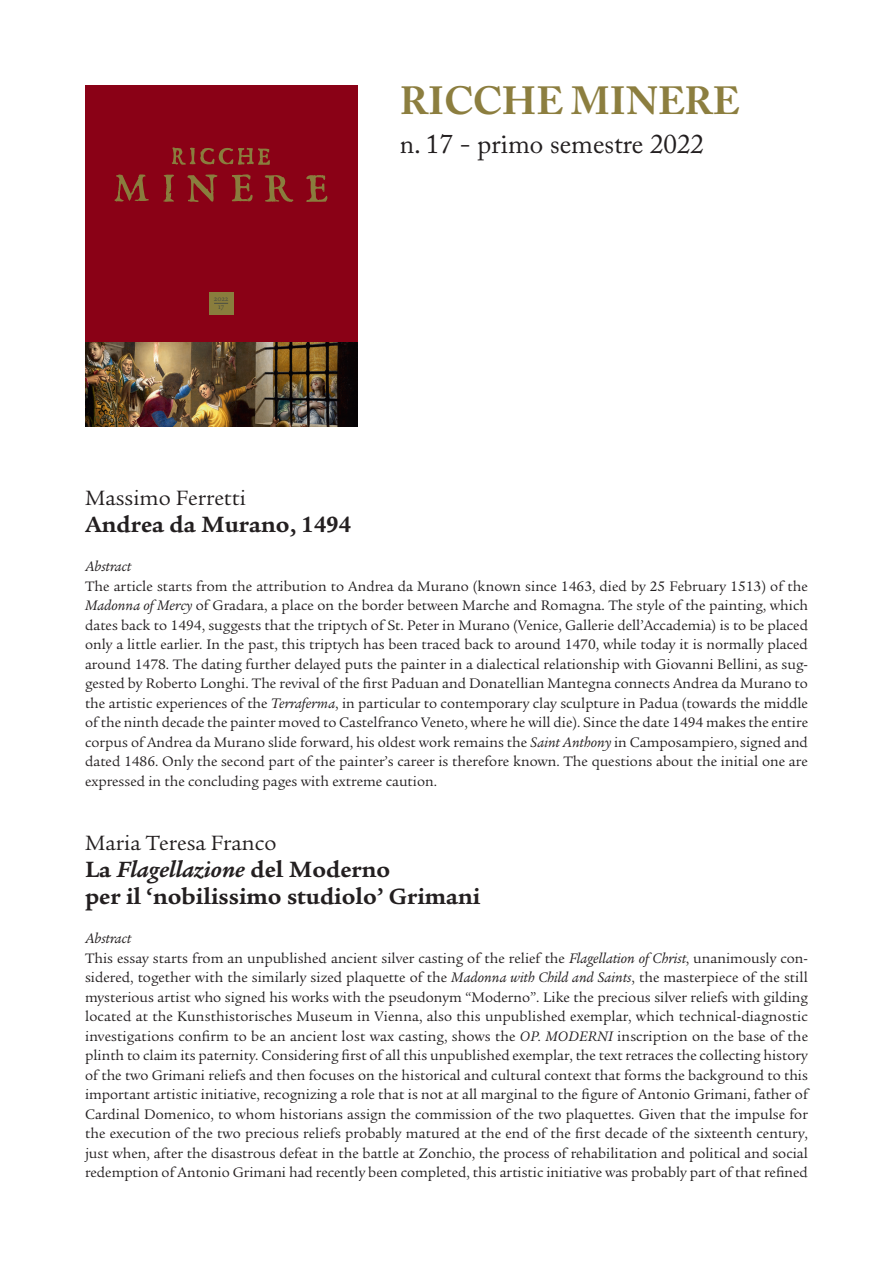
<style>
.page{position:relative;width:893px;height:1263px;background:#fff}
.page>*{position:absolute;margin:0;border:0;box-sizing:border-box;transform-origin:0 0}
.t1{font:700 39px "Adobe Caslon Pro";color:#8c7e3f}
.t2{font:27px "Adobe Caslon Pro";color:#231f20}
.t3{font:700 24px/27px "Legacy Serif Std";color:#231f20}
.t4{font:22.5px "Legacy Serif Std";color:#231f20}
.t5{font:15px/19.5px "Legacy Serif Std";color:#231f20;text-align:justify}
.t6{font:italic 15px "Legacy Serif Std";color:#231f20}
.t7{font:7.95px "Minion Pro";color:#4b4e42}
.s1{font-style:italic}
</style>
<div class="page">
<div style="left:85px;top:85px;width:272px;height:341px;background:#8a0116"></div>
<svg style="left:172px;top:147px;width:98px;height:18px"></svg>
<svg style="left:306px;top:175px;width:22px;height:27px"></svg>
<svg style="left:265px;top:175px;width:29px;height:27px"></svg>
<svg style="left:232px;top:174px;width:21px;height:28px"></svg>
<svg style="left:187px;top:174px;width:30px;height:28px"></svg>
<svg style="left:163px;top:174px;width:11px;height:28px"></svg>
<svg style="left:114px;top:174px;width:35px;height:28px"></svg>
<div style="left:209px;top:292px;width:24px;height:22px;background:#897d3d"></div>
<svg style="left:214px;top:303px;width:14px;height:1px"></svg>
<img style="left:85px;top:342px;width:272px;height:84px">
<p class="t7" style="left:214px;top:293px;width:16px">2022</p>
<p class="t7" style="left:218px;top:302px;width:8px">17</p>
<h1 class="t1" style="left:400px;top:77px;width:342px">RICCHE MINERE</h1>
<h2 class="t2" style="left:400px;top:128px;width:306px">n. 17 - primo semestre 2022</h2>
<h3 class="t4" style="left:85px;top:485px;width:163px">Massimo Ferretti</h3>
<h3 class="t3" style="left:85px;top:511px;width:268px">Andrea da Murano, 1494</h3>
<p class="t6" style="left:85px;top:558px;width:48px">Abstract</p>
<p class="t5" style="left:85px;top:576px;width:724px">The article starts from the attribution to Andrea da Murano (known since 1463, died by 25 February 1513) of the <span class="s1">Madonna of Mercy</span> of Gradara, a place on the border between Marche and Romagna. The style of the painting, which dates back to 1494, suggests that the triptych of St. Peter in Murano (Venice, Gallerie dell’Accademia) is to be placed only a little earlier. In the past, this triptych has been traced back to around 1470, while today it is normally placed around 1478. The dating further delayed puts the painter in a dialectical relationship with Giovanni Bellini, as sug&shy;gested by Roberto Longhi. The revival of the first Paduan and Donatellian Mantegna connects Andrea da Murano to the artistic experiences of the <span class="s1">Terraferma</span>, in particular to contemporary clay sculpture in Padua (towards the middle of the ninth decade the painter moved to Castelfranco Veneto, where he will die). Since the date 1494 makes the entire corpus of Andrea da Murano slide forward, his oldest work remains the <span class="s1">Saint Anthony</span> in Camposampiero, signed and dated 1486. Only the second part of the painter’s career is therefore known. The questions about the initial one are expressed in the concluding pages with extreme caution.</p>
<h3 class="t4" style="left:85px;top:830px;width:193px">Maria Teresa Franco</h3>
<h3 class="t3" style="left:85px;top:856px;width:397px">La <span class="s1">Flagellazione</span> del Moderno<br>per il ‘nobilissimo studiolo’ Grimani</h3>
<p class="t5" style="left:85px;top:929px;width:724px;text-align:left"><span class="s1">Abstract<br></span>This essay starts from an unpublished ancient silver casting of the relief the <span class="s1">Flagellation of Christ</span>, unanimously con&shy;sidered, together with the similarly sized plaquette of the <span class="s1">Madonna with Child and Saints</span>, the masterpiece of the still mysterious artist who signed his works with the pseudonym “Moderno”. Like the precious silver reliefs with gilding located at the Kunsthistorisches Museum in Vienna, also this unpublished exemplar, which technical-diagnostic investigations confirm to be an ancient lost wax casting, shows the <span class="s1">OP. MODERNI</span> inscription on the base of the plinth to claim its paternity. Considering first of all this unpublished exemplar, the text retraces the collecting history of the two Grimani reliefs and then focuses on the historical and cultural context that forms the background to this important artistic initiative, recognizing a role that is not at all marginal to the figure of Antonio Grimani, father of Cardinal Domenico, to whom historians assign the commission of the two plaquettes. Given that the impulse for the execution of the two precious reliefs probably matured at the end of the first decade of the sixteenth century, just when, after the disastrous defeat in the battle at Zonchio, the process of rehabilitation and political and social redemption of Antonio Grimani had recently been completed, this artistic initiative was probably part of that refined</p>
</div>
